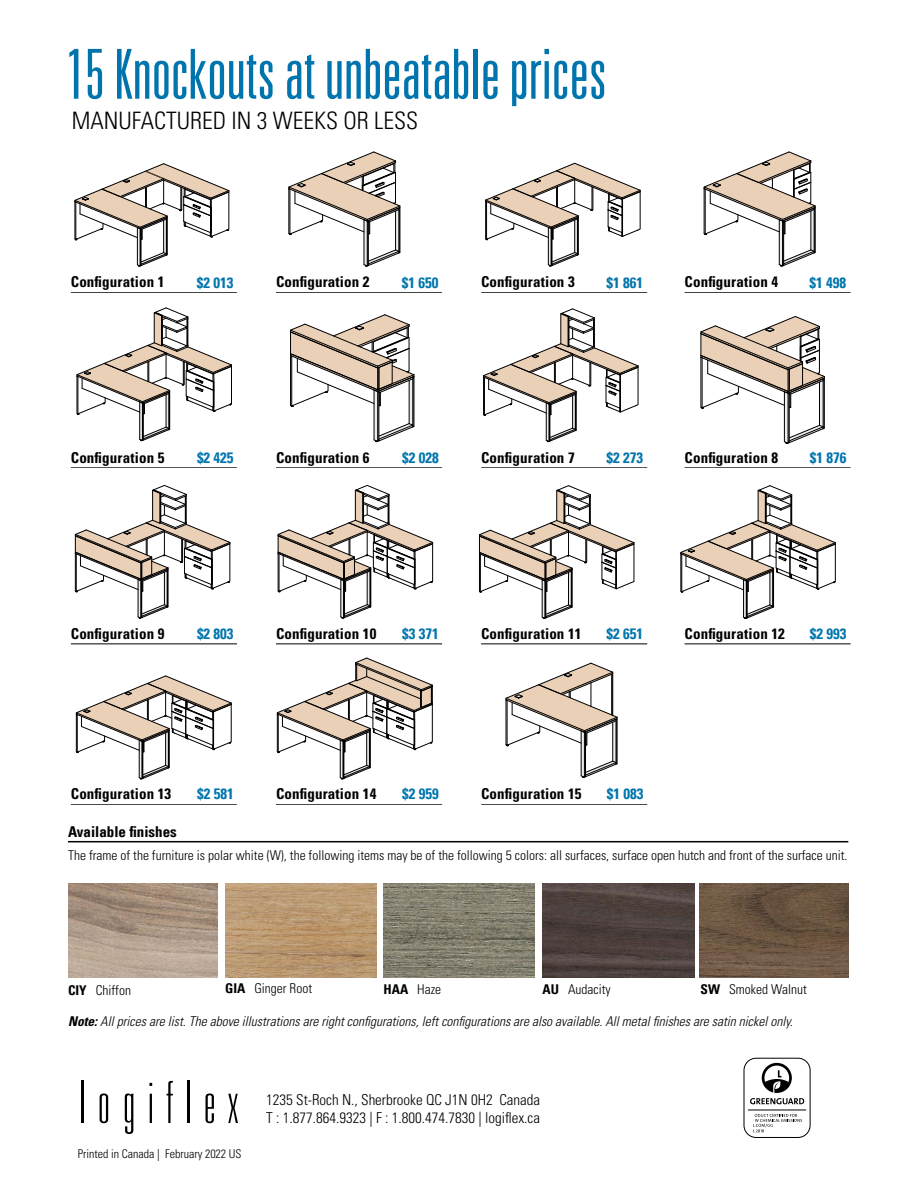
<style>
.page{position:relative;width:918px;height:1188px;background:#fff}
.page>*{position:absolute;margin:0;border:0;box-sizing:border-box;transform-origin:0 0}
.t1{font:300 ultra-condensed 69px "Univers LT";color:#0075ad}
.t2{font:300 condensed 24px "Univers LT";color:#000}
.t3{font:700 condensed 15px "Univers LT";letter-spacing:.01em;color:#000}
.t4{font:300 condensed 15px/18px "Univers LT";color:#000}
.t5{font:700 condensed 15px "Univers";color:#0075ad}
.t6{font:700 condensed 15px "Univers";color:#000}
.t7{font:300 condensed 13.5px "Univers LT";color:#000}
.t8{font:italic 300 condensed 13.5px "Univers LT";color:#000}
.t9{font:300 condensed 12px "Univers LT";color:#000}
.s1{font-family:"Univers";font-weight:700}
.s2{font-weight:700}
</style>
<div class="page">
<div style="left:744px;top:1058px;width:66px;height:80px;border:1px solid #000;border-radius:12px"></div>
<svg style="left:753px;top:1114px;width:49px;height:18px"></svg>
<hr style="left:748px;top:1110px;width:58px;height:1px;background:#000">
<svg style="left:750px;top:1063px;width:54px;height:41px"></svg>
<hr style="left:81px;top:1081px;width:2px;height:42px;background:#000">
<svg style="left:100px;top:1093px;width:8px;height:30px"></svg>
<svg style="left:125px;top:1093px;width:8px;height:41px"></svg>
<hr style="left:150px;top:1094px;width:2px;height:29px;background:#000">
<svg style="left:167px;top:1081px;width:6px;height:42px"></svg>
<hr style="left:187px;top:1081px;width:3px;height:42px;background:#000">
<svg style="left:206px;top:1093px;width:8px;height:30px"></svg>
<svg style="left:228px;top:1094px;width:10px;height:29px"></svg>
<svg style="left:75px;top:163px;width:155px;height:104px"></svg>
<svg style="left:289px;top:152px;width:111px;height:115px"></svg>
<svg style="left:485px;top:163px;width:156px;height:104px"></svg>
<svg style="left:704px;top:152px;width:111px;height:115px"></svg>
<svg style="left:77px;top:308px;width:155px;height:133px"></svg>
<svg style="left:290px;top:314px;width:125px;height:128px"></svg>
<svg style="left:483px;top:309px;width:156px;height:133px"></svg>
<svg style="left:701px;top:316px;width:124px;height:128px"></svg>
<svg style="left:75px;top:485px;width:156px;height:134px"></svg>
<svg style="left:278px;top:485px;width:155px;height:134px"></svg>
<hr style="left:71px;top:292px;width:166px;height:1px;background:#000">
<hr style="left:276px;top:292px;width:166px;height:1px;background:#000">
<hr style="left:481px;top:292px;width:166px;height:1px;background:#000">
<hr style="left:685px;top:292px;width:166px;height:1px;background:#000">
<hr style="left:71px;top:468px;width:166px;height:1px;background:#000">
<hr style="left:276px;top:468px;width:166px;height:1px;background:#000">
<hr style="left:481px;top:468px;width:166px;height:1px;background:#000">
<hr style="left:685px;top:468px;width:166px;height:1px;background:#000">
<hr style="left:71px;top:644px;width:166px;height:1px;background:#000">
<hr style="left:276px;top:644px;width:166px;height:1px;background:#000">
<hr style="left:481px;top:644px;width:166px;height:1px;background:#000">
<hr style="left:685px;top:644px;width:166px;height:1px;background:#000">
<hr style="left:71px;top:804px;width:166px;height:1px;background:#000">
<hr style="left:276px;top:804px;width:166px;height:1px;background:#000">
<hr style="left:481px;top:804px;width:166px;height:1px;background:#000">
<svg style="left:479px;top:485px;width:156px;height:134px"></svg>
<svg style="left:681px;top:485px;width:155px;height:134px"></svg>
<svg style="left:277px;top:658px;width:156px;height:122px"></svg>
<svg style="left:76px;top:676px;width:156px;height:104px"></svg>
<svg style="left:506px;top:663px;width:111px;height:115px"></svg>
<img style="left:384px;top:883px;width:150px;height:94px">
<img style="left:68px;top:883px;width:150px;height:94px">
<img style="left:543px;top:883px;width:151px;height:94px">
<img style="left:700px;top:883px;width:148px;height:94px">
<img style="left:225px;top:883px;width:151px;height:94px">
<hr style="left:68px;top:841px;width:780px;height:1px;background:#000">
<h1 class="t1" style="left:66px;top:38px;width:542px">15 Knockouts at unbeatable prices</h1>
<h2 class="t2" style="left:72px;top:106px;width:348px">MANUFACTURED IN 3 WEEKS OR LESS</h2>
<p class="t5" style="left:197px;top:273px;width:38px">$2 013</p>
<p class="t5" style="left:402px;top:273px;width:38px">$1 650</p>
<p class="t5" style="left:606px;top:273px;width:38px">$1 861</p>
<p class="t3" style="left:71px;top:273px;width:95px">Configuration 1</p>
<p class="t3" style="left:276px;top:273px;width:95px">Configuration 2</p>
<p class="t3" style="left:481px;top:273px;width:95px">Configuration 3</p>
<p class="t3" style="left:685px;top:273px;width:95px">Configuration 4</p>
<p class="t5" style="left:810px;top:273px;width:38px">$1 498</p>
<p class="t5" style="left:197px;top:449px;width:38px">$2 425</p>
<p class="t5" style="left:402px;top:449px;width:38px">$2 028</p>
<p class="t5" style="left:607px;top:449px;width:38px">$2 273</p>
<p class="t3" style="left:71px;top:449px;width:95px">Configuration 5</p>
<p class="t3" style="left:276px;top:449px;width:95px">Configuration 6</p>
<p class="t3" style="left:481px;top:449px;width:95px">Configuration 7</p>
<p class="t3" style="left:685px;top:449px;width:95px">Configuration 8</p>
<p class="t5" style="left:810px;top:449px;width:38px">$1 876</p>
<p class="t5" style="left:197px;top:624px;width:38px">$2 803</p>
<p class="t5" style="left:402px;top:624px;width:38px">$3 371</p>
<p class="t5" style="left:607px;top:625px;width:38px">$2 651</p>
<p class="t3" style="left:71px;top:625px;width:95px">Configuration 9</p>
<p class="t3" style="left:276px;top:625px;width:102px">Configuration 10</p>
<p class="t3" style="left:481px;top:625px;width:102px">Configuration 11</p>
<p class="t3" style="left:685px;top:625px;width:102px">Configuration 12</p>
<p class="t5" style="left:810px;top:624px;width:38px">$2 993</p>
<p class="t5" style="left:197px;top:785px;width:38px">$2 581</p>
<p class="t5" style="left:402px;top:785px;width:38px">$2 959</p>
<p class="t3" style="left:71px;top:785px;width:102px">Configuration 13</p>
<p class="t3" style="left:276px;top:785px;width:102px">Configuration 14</p>
<p class="t3" style="left:481px;top:785px;width:102px">Configuration 15</p>
<p class="t5" style="left:607px;top:785px;width:38px">$1 083</p>
<p class="t6" style="left:68px;top:823px;width:110px">Available finishes</p>
<p class="t7" style="left:68px;top:847px;width:781px">The frame of the furniture is polar white (W), the following items may be of the following 5 colors: all surfaces, surface open hutch and front of the surface unit.</p>
<p class="t7" style="left:225px;top:981px;width:88px"><span class="s1">GIA</span> Ginger Root</p>
<p class="t7" style="left:68px;top:982px;width:64px"><span class="s1">CIY</span> Chiffon</p>
<p class="t7" style="left:384px;top:981px;width:59px"><span class="s1">HAA</span> Haze</p>
<p class="t7" style="left:543px;top:981px;width:70px"><span class="s1">AU</span> Audacity</p>
<p class="t7" style="left:701px;top:981px;width:108px"><span class="s1">SW</span> Smoked Walnut</p>
<p class="t8" style="left:68px;top:1013px;width:726px"><span class="s2">Note:</span> All prices are list. The above illustrations are right configurations, left configurations are also available. All metal finishes are satin nickel only.</p>
<p class="t9" style="left:78px;top:1146px;width:165px">Printed in Canada | February 2022 US</p>
<p class="t4" style="left:266px;top:1090px;width:276px">1235 St-Roch N., Sherbrooke QC J1N 0H2 Canada<br>T : 1.877.864.9323 | F : 1.800.474.7830 | logiflex.ca</p>
</div>
